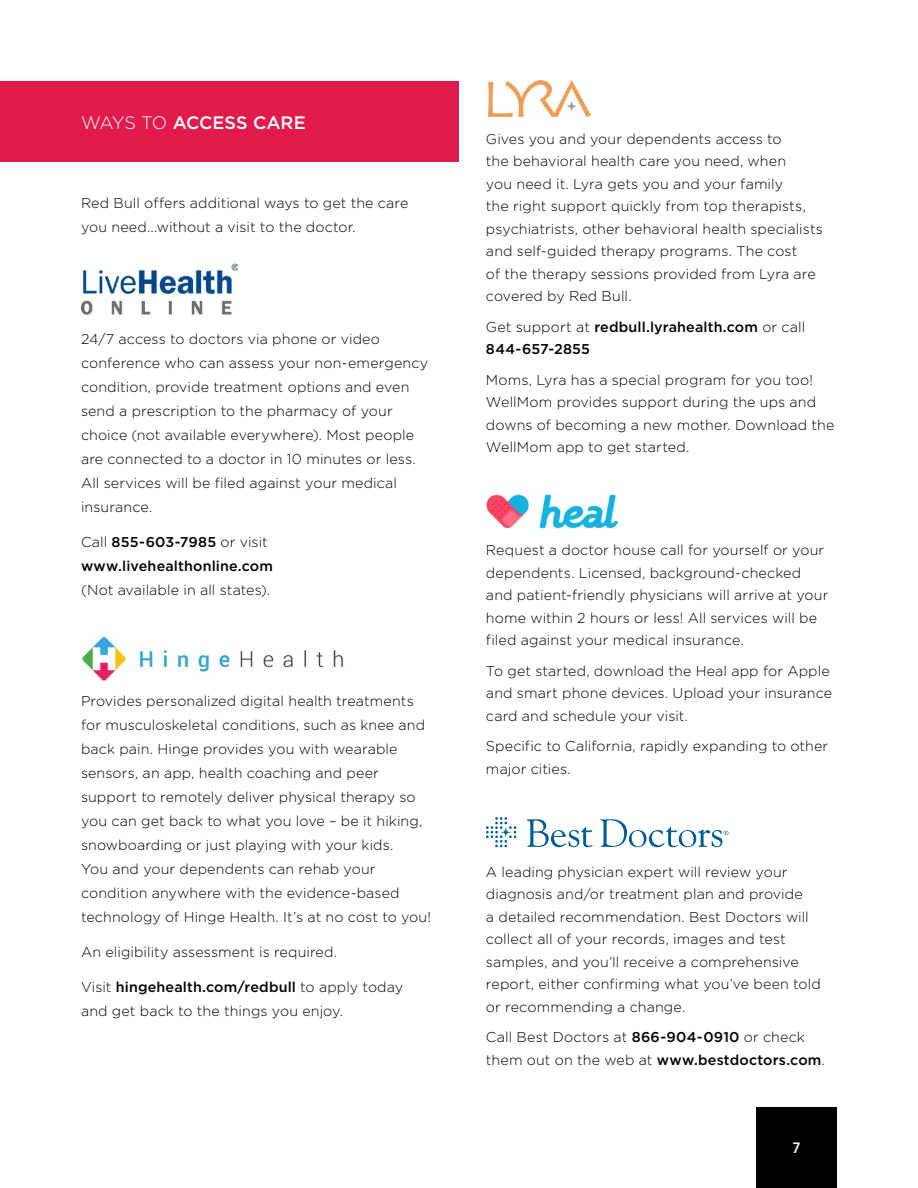
<style>
.page{position:relative;width:918px;height:1188px;background:#fff}
.page>*{position:absolute;margin:0;border:0;box-sizing:border-box;transform-origin:0 0}
.t1{font:500 18px "Gotham";color:#fff}
.t2{font:500 15px "Gotham Narrow";color:#fff}
.t3{font:300 14.25px/22.5px "Gotham";letter-spacing:.005em;color:#000}
.t4{font:500 14.25px/24px "Gotham";letter-spacing:.01em;color:#000}
.s1{font-weight:300}
.s2{font-weight:500}
</style>
<div class="page">
<div style="left:756px;top:1107px;width:81px;height:81px;background:#000"></div>
<div style="left:0;top:81px;width:459px;height:81px;background:#e21b4d"></div>
<img style="left:81px;top:263px;width:156px;height:52px">
<img style="left:82px;top:636px;width:261px;height:45px">
<img style="left:486px;top:494px;width:133px;height:35px">
<img style="left:488px;top:80px;width:103px;height:37px">
<svg style="left:527px;top:819px;width:202px;height:28px"></svg>
<svg style="left:486px;top:817px;width:30px;height:30px"></svg>
<p class="t1" style="left:81px;top:111px;width:226px"><span class="s1">WAYS TO</span> ACCESS CARE</p>
<p class="t3" style="left:81px;top:191px;width:329px;line-height:24px">Red Bull offers additional ways to get the care you need...without a visit to the doctor.</p>
<p class="t3" style="left:81px;top:327px;width:349px;line-height:24px">24/7 access to doctors via phone or video conference who can assess your non-emergency condition, provide treatment options and even send a prescription to the pharmacy of your choice (not available everywhere). Most people are connected to a doctor in 10 minutes or less.<br>All services will be filed against your medical insurance.</p>
<p class="t4" style="left:81px;top:530px;width:193px"><span class="s1">Call</span> 855-603-7985 <span class="s1">or visit </span>www.livehealthonline.com</p>
<p class="t3" style="left:81px;top:579px;width:191px">(Not available in all states).</p>
<p class="t3" style="left:81px;top:689px;width:352px;line-height:24px">Provides personalized digital health treatments for musculoskeletal conditions, such as knee and back pain. Hinge provides you with wearable sensors, an app, health coaching and peer support to remotely deliver physical therapy so you can get back to what you love – be it hiking, snowboarding or just playing with your kids.<br>You and your dependents can rehab your condition anywhere with the evidence-based technology of Hinge Health. It’s at no cost to you!</p>
<p class="t3" style="left:81px;top:941px;width:258px">An eligibility assessment is required.</p>
<p class="t3" style="left:81px;top:975px;width:324px;line-height:24px">Visit <span class="s2">hingehealth.com/redbull</span> to apply today and get back to the things you enjoy.</p>
<p class="t3" style="left:486px;top:127px;width:339px">Gives you and your dependents access to<br>the behavioral health care you need, when<br>you need it. Lyra gets you and your family<br>the right support quickly from top therapists, psychiatrists, other behavioral health specialists and self-guided therapy programs. The cost<br>of the therapy sessions provided from Lyra are covered by Red Bull.</p>
<p class="t4" style="left:486px;top:315px;width:321px;line-height:22.5px"><span class="s1">Get support at</span> redbull.lyrahealth.com <span class="s1">or call<br></span>844-657-2855</p>
<p class="t3" style="left:486px;top:368px;width:350px">Moms, Lyra has a special program for you too!<br>WellMom provides support during the ups and downs of becoming a new mother. Download the WellMom app to get started.</p>
<p class="t3" style="left:486px;top:539px;width:344px">Request a doctor house call for yourself or your dependents. Licensed, background-checked and patient-friendly physicians will arrive at your home within 2 hours or less! All services will be filed against your medical insurance.</p>
<p class="t3" style="left:486px;top:659px;width:348px">To get started, download the Heal app for Apple and smart phone devices. Upload your insurance card and schedule your visit.</p>
<p class="t3" style="left:486px;top:735px;width:344px">Specific to California, rapidly expanding to other major cities.</p>
<p class="t3" style="left:486px;top:860px;width:336px">A leading physician expert will review your diagnosis and/or treatment plan and provide<br>a detailed recommendation. Best Doctors will collect all of your records, images and test samples, and you’ll receive a comprehensive report, either confirming what you’ve been told or recommending a change.</p>
<p class="t3" style="left:486px;top:1026px;width:340px">Call Best Doctors at <span class="s2">866-904-0910</span> or check them out on the web at <span class="s2">www.bestdoctors.com</span>.</p>
<p class="t2" style="left:793px;top:1139px;width:9px">7</p>
</div>
